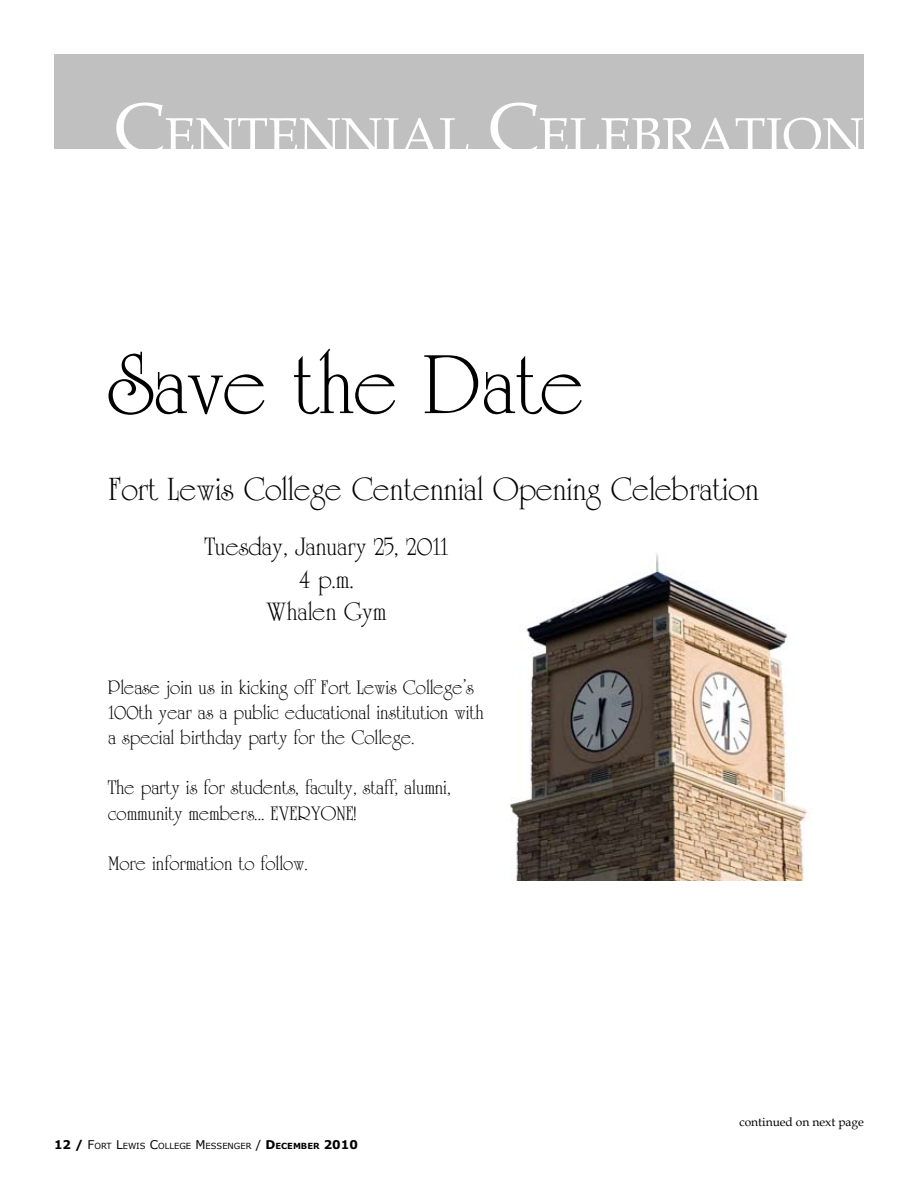
<style>
.page{position:relative;width:918px;height:1188px;background:#fff}
.page>*{position:absolute;margin:0;border:0;box-sizing:border-box;transform-origin:0 0}
.t1{font:90px "University Roman";color:#000}
.t2{font:50.4px "Book Antiqua";color:#fff}
.t3{font:34.5px "University Roman";color:#000}
.t4{font:27px/32.4px "University Roman";color:#000;text-align:center}
.t5{font:21px/25.2px "University Roman";color:#000}
.t6{font:12px "Book Antiqua";color:#000}
.t7{font:8.4px "Verdana";color:#000}
.s1{font-size:72px}
.s2{font-weight:700;font-size:12px}
.s3{font-size:12px}
.s4{font-weight:700}
</style>
<div class="page">
<img style="left:510px;top:553px;width:303px;height:328px">
<div style="left:54px;top:54px;width:810px;height:94px;background:#c0c0c0"></div>
<h2 class="t2" style="left:113px;top:101px;width:752px"><span class="s1">C</span>entennial <span class="s1">C</span>elebration</h2>
<h1 class="t1" style="left:108px;top:332px;width:478px">Save the Date</h1>
<h3 class="t3" style="left:108px;top:469px;width:652px">Fort Lewis College Centennial Opening Celebration</h3>
<p class="t4" style="left:205px;top:531px;width:245px">Tuesday, January 25, 2011<br>4 p.m.<br>Whalen Gym</p>
<p class="t5" style="left:108px;top:675px;width:377px">Please join us in kicking off Fort Lewis College’s<br>100th year as a public educational institution with a special birthday party for the College.</p>
<p class="t5" style="left:108px;top:775px;width:344px">The party is for students, faculty, staff, alumni, community members... EVERYONE!</p>
<p class="t5" style="left:108px;top:851px;width:201px">More information to follow.</p>
<p class="t7" style="left:54px;top:1141px;width:305px"><span class="s2">12 /</span> <span class="s3">F</span>ORT <span class="s3">L</span>EWIS <span class="s3">C</span>OLLEGE <span class="s3">M</span>ESSENGER <span class="s3">/</span> <span class="s2">D</span><span class="s4">ECEMBER</span> <span class="s2">2010</span></p>
<p class="t6" style="left:739px;top:1113px;width:126px">continued on next page</p>
</div>
